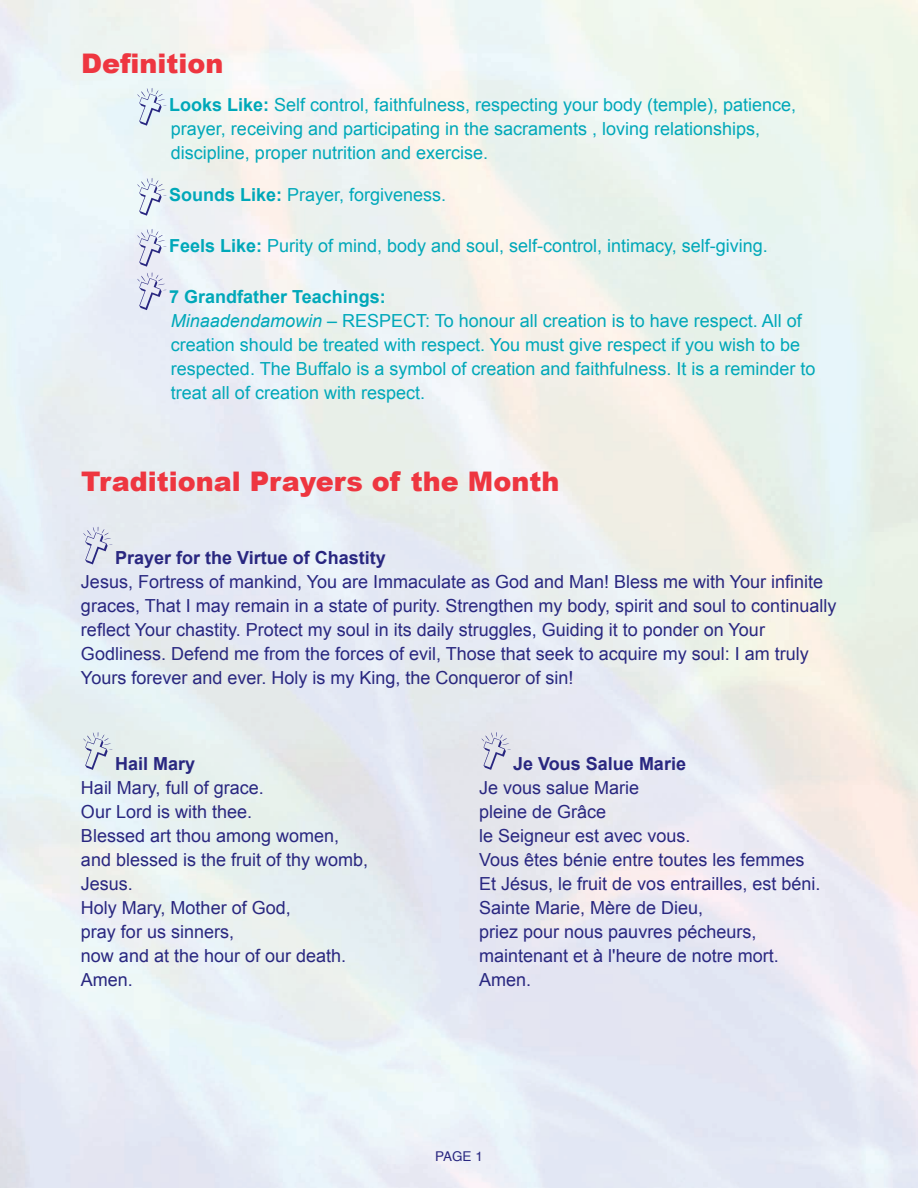
<style>
.page{position:relative;width:918px;height:1188px;background:#fff}
.page>*{position:absolute;margin:0;border:0;box-sizing:border-box;transform-origin:0 0}
.t1{font:54px "Religious P01";color:#292780}
.t2{font:900 27px "Arial";color:#ee3640}
.t3{font:18px/24px "Arial";color:#292780}
.t4{font:18px/24px "Arial";color:#00a8b9}
.t5{font:700 18px "Arial";color:#292780}
.t6{font:13.5px "Helvetica";color:#292780}
.s1{font-weight:700}
.s2{font-style:italic}
</style>
<div class="page">
<h2 class="t2" style="left:81px;top:44px;width:144px">Definition</h2>
<h1 class="t1" style="left:135px;top:75px;width:36px">W</h1>
<p class="t4" style="left:169px;top:92px;width:629px"><span class="s1">Looks Like:</span> Self control, faithfulness, respecting your body (temple), patience, prayer, receiving and participating in the sacraments , loving relationships, discipline, proper nutrition and exercise.</p>
<h1 class="t1" style="left:135px;top:165px;width:36px">W</h1>
<p class="t4" style="left:169px;top:182px;width:279px"><span class="s1">Sounds Like:</span> Prayer, forgiveness.</p>
<h1 class="t1" style="left:135px;top:216px;width:36px">W</h1>
<p class="t4" style="left:169px;top:233px;width:600px"><span class="s1">Feels Like:</span> Purity of mind, body and soul, self-control, intimacy, self-giving.</p>
<h1 class="t1" style="left:135px;top:260px;width:36px">W</h1>
<p class="t4" style="left:169px;top:284px;width:648px"><span class="s1">7 Grandfather Teachings:<br></span><span class="s2">Minaadendamowin</span> – RESPECT: To honour all creation is to have respect. All of creation should be treated with respect. You must give respect if you wish to be respected. The Buffalo is a symbol of creation and faithfulness. It is a reminder to treat all of creation with respect.</p>
<h2 class="t2" style="left:81px;top:461px;width:480px">Traditional Prayers of the Month</h2>
<h1 class="t1" style="left:81px;top:514px;width:36px">W</h1>
<p class="t5" style="left:115px;top:548px;width:272px">Prayer for the Virtue of Chastity</p>
<p class="t3" style="left:81px;top:570px;width:757px">Jesus, Fortress of mankind, You are Immaculate as God and Man! Bless me with Your infinite graces, That I may remain in a state of purity. Strengthen my body, spirit and soul to continually reflect Your chastity. Protect my soul in its daily struggles, Guiding it to ponder on Your Godliness. Defend me from the forces of evil, Those that seek to acquire my soul: I am truly Yours forever and ever. Holy is my King, the Conqueror of sin!</p>
<h1 class="t1" style="left:81px;top:720px;width:36px">W</h1>
<p class="t5" style="left:115px;top:754px;width:82px">Hail Mary</p>
<p class="t3" style="left:81px;top:776px;width:289px">Hail Mary, full of grace.<br>Our Lord is with thee.<br>Blessed art thou among women, and blessed is the fruit of thy womb,<br>Jesus.<br>Holy Mary, Mother of God,<br>pray for us sinners,<br>now and at the hour of our death.<br>Amen.</p>
<h1 class="t1" style="left:479px;top:720px;width:36px">W</h1>
<p class="t5" style="left:513px;top:754px;width:174px">Je Vous Salue Marie</p>
<p class="t3" style="left:479px;top:776px;width:343px">Je vous salue Marie<br>pleine de Grâce<br>le Seigneur est avec vous.<br>Vous êtes bénie entre toutes les femmes<br>Et Jésus, le fruit de vos entrailles, est béni.<br>Sainte Marie, Mère de Dieu,<br>priez pour nous pauvres pécheurs, maintenant et à l'heure de notre mort.<br>Amen.</p>
<p class="t6" style="left:435px;top:1151px;width:49px">PAGE 1</p>
</div>
